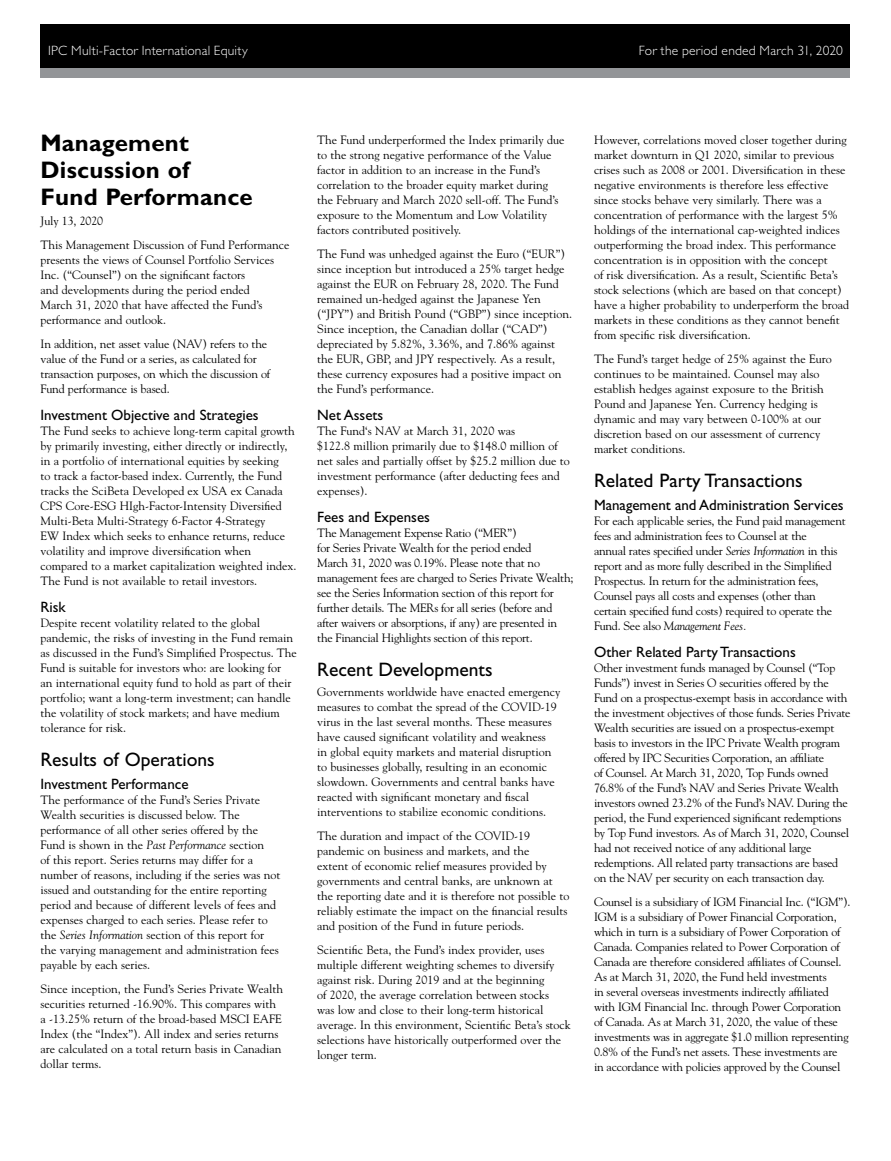
<style>
.page{position:relative;width:891px;height:1161px;background:#fff}
.page>*{position:absolute;margin:0;border:0;box-sizing:border-box;transform-origin:0 0}
.Head_with_date{font:700 24px/27px "Gill Sans Std";letter-spacing:.01em;color:#000}
.Subhead_Bold{font:19.5px "Gill Sans Std";color:#000}
._2nd_Subhead{font:15px "Gill Sans Std";color:#000}
.t1{font:300 13.5px "Gill Sans Std";letter-spacing:.015em;color:#fff}
.Body_Copy{font:12px/15px "Goudy Std";color:#000}
.Body_Copy-2{font:12px/15px "Goudy Std";letter-spacing:-.02em;color:#000}
.s1{font-style:italic}
</style>
<div class="page">
<div style="left:40px;top:24px;width:810px;height:52px;background:#000"></div>
<div style="left:40px;top:68px;width:810px;height:10px;background:#939598"></div>
<p class="t1" style="left:48px;top:43px;width:201px">IPC Multi-Factor International Equity</p>
<p class="t1" style="left:639px;top:43px;width:206px">For the period ended March 31, 2020</p>
<p class="Head_with_date" style="left:40px;top:130px;width:214px">Management<br>Discussion of<br>Fund Performance</p>
<p class="Body_Copy" style="left:40px;top:213px;width:64px">July 13, 2020</p>
<p class="Body_Copy" style="left:40px;top:237px;width:251px">This Management Discussion of Fund Performance presents the views of Counsel Portfolio Services Inc. (“Counsel”) on the significant factors<br>and developments during the period ended<br>March 31, 2020 that have affected the Fund’s performance and outlook.</p>
<p class="Body_Copy" style="left:40px;top:336px;width:231px">In addition, net asset value (NAV) refers to the value of the Fund or a series, as calculated for transaction purposes, on which the discussion of Fund performance is based.</p>
<p class="_2nd_Subhead" style="left:40px;top:406px;width:220px">Investment Objective and Strategies</p>
<p class="Body_Copy" style="left:40px;top:423px;width:258px">The Fund seeks to achieve long-term capital growth by primarily investing, either directly or indirectly, in a portfolio of international equities by seeking<br>to track a factor-based index. Currently, the Fund tracks the SciBeta Developed ex USA ex Canada CPS Core-ESG HIgh-Factor-Intensity Diversified Multi-Beta Multi-Strategy 6-Factor 4-Strategy<br>EW Index which seeks to enhance returns, reduce volatility and improve diversification when compared to a market capitalization weighted index.<br>The Fund is not available to retail investors.</p>
<p class="_2nd_Subhead" style="left:40px;top:598px;width:27px">Risk</p>
<p class="Body_Copy" style="left:40px;top:615px;width:258px">Despite recent volatility related to the global pandemic, the risks of investing in the Fund remain as discussed in the Fund’s Simplified Prospectus. The Fund is suitable for investors who: are looking for<br>an international equity fund to hold as part of their portfolio; want a long-term investment; can handle the volatility of stock markets; and have medium tolerance for risk.</p>
<p class="Subhead_Bold" style="left:40px;top:748px;width:176px">Results of Operations</p>
<p class="_2nd_Subhead" style="left:40px;top:775px;width:150px">Investment Performance</p>
<p class="Body_Copy" style="left:40px;top:792px;width:242px">The performance of the Fund’s Series Private Wealth securities is discussed below. The performance of all other series offered by the Fund is shown in the <span class="s1">Past Performance</span> section<br>of this report. Series returns may differ for a number of reasons, including if the series was not issued and outstanding for the entire reporting period and because of different levels of fees and expenses charged to each series. Please refer to the <span class="s1">Series Information</span> section of this report for the varying management and administration fees payable by each series.</p>
<p class="Body_Copy" style="left:40px;top:981px;width:244px">Since inception, the Fund’s Series Private Wealth securities returned -16.90%. This compares with a -13.25% return of the broad-based MSCI EAFE Index (the “Index”). All index and series returns are calculated on a total return basis in Canadian dollar terms.</p>
<p class="Body_Copy" style="left:317px;top:132px;width:249px">The Fund underperformed the Index primarily due to the strong negative performance of the Value factor in addition to an increase in the Fund’s correlation to the broader equity market during the February and March 2020 sell-off. The Fund’s exposure to the Momentum and Low Volatility factors contributed positively.</p>
<p class="Body_Copy" style="left:317px;top:246px;width:256px">The Fund was unhedged against the Euro (“EUR”) since inception but introduced a 25% target hedge against the EUR on February 28, 2020. The Fund remained un-hedged against the Japanese Yen (“JPY”) and British Pound (“GBP”) since inception.<br>Since inception, the Canadian dollar (“CAD”) depreciated by 5.82%, 3.36%, and 7.86% against the EUR, GBP, and JPY respectively. As a result, these currency exposures had a positive impact on the Fund’s performance.</p>
<p class="_2nd_Subhead" style="left:317px;top:406px;width:68px">Net Assets</p>
<p class="Body_Copy" style="left:317px;top:423px;width:254px">The Fund‘s NAV at March 31, 2020 was<br>$122.8 million primarily due to $148.0 million of net sales and partially offset by $25.2 million due to investment performance (after deducting fees and expenses).</p>
<p class="_2nd_Subhead" style="left:317px;top:508px;width:114px">Fees and Expenses</p>
<p class="Body_Copy-2" style="left:317px;top:525px;width:258px">The Management Expense Ratio (“MER”)<br>for Series Private Wealth for the period ended<br>March 31, 2020 was 0.19%. Please note that no management fees are charged to Series Private Wealth; see the Series Information section of this report for further details. The MERs for all series (before and after waivers or absorptions, if any) are presented in the Financial Highlights section of this report.</p>
<p class="Subhead_Bold" style="left:317px;top:659px;width:177px">Recent Developments</p>
<p class="Body_Copy" style="left:317px;top:684px;width:245px">Governments worldwide have enacted emergency measures to combat the spread of the COVID-19 virus in the last several months. These measures have caused significant volatility and weakness<br>in global equity markets and material disruption to businesses globally, resulting in an economic slowdown. Governments and central banks have reacted with significant monetary and fiscal interventions to stabilize economic conditions.</p>
<p class="Body_Copy" style="left:317px;top:828px;width:254px">The duration and impact of the COVID-19 pandemic on business and markets, and the<br>extent of economic relief measures provided by governments and central banks, are unknown at the reporting date and it is therefore not possible to reliably estimate the impact on the financial results and position of the Fund in future periods.</p>
<p class="Body_Copy" style="left:317px;top:942px;width:255px">Scientific Beta, the Fund’s index provider, uses multiple different weighting schemes to diversify against risk. During 2019 and at the beginning<br>of 2020, the average correlation between stocks<br>was low and close to their long-term historical average. In this environment, Scientific Beta’s stock selections have historically outperformed over the longer term.</p>
<p class="Body_Copy" style="left:594px;top:132px;width:257px">However, correlations moved closer together during market downturn in Q1 2020, similar to previous crises such as 2008 or 2001. Diversification in these negative environments is therefore less effective since stocks behave very similarly. There was a concentration of performance with the largest 5% holdings of the international cap-weighted indices outperforming the broad index. This performance concentration is in opposition with the concept<br>of risk diversification. As a result, Scientific Beta’s stock selections (which are based on that concept) have a higher probability to underperform the broad markets in these conditions as they cannot benefit from specific risk diversification.</p>
<p class="Body_Copy" style="left:594px;top:351px;width:239px">The Fund’s target hedge of 25% against the Euro continues to be maintained. Counsel may also establish hedges against exposure to the British Pound and Japanese Yen. Currency hedging is dynamic and may vary between 0-100% at our discretion based on our assessment of currency market conditions.</p>
<p class="Subhead_Bold" style="left:594px;top:470px;width:210px">Related Party Transactions</p>
<p class="_2nd_Subhead" style="left:594px;top:496px;width:251px">Management and Administration Services</p>
<p class="Body_Copy-2" style="left:594px;top:513px;width:253px">For each applicable series, the Fund paid management fees and administration fees to Counsel at the<br>annual rates specified under <span class="s1">Series Information</span> in this report and as more fully described in the Simplified Prospectus. In return for the administration fees, Counsel pays all costs and expenses (other than certain specified fund costs) required to operate the Fund. See also <span class="s1">Management Fees.</span></p>
<p class="_2nd_Subhead" style="left:594px;top:643px;width:203px">Other Related Party Transactions</p>
<p class="Body_Copy-2" style="left:594px;top:660px;width:258px">Other investment funds managed by Counsel (“Top Funds”) invest in Series O securities offered by the Fund on a prospectus-exempt basis in accordance with the investment objectives of those funds. Series Private Wealth securities are issued on a prospectus-exempt basis to investors in the IPC Private Wealth program offered by IPC Securities Corporation, an affiliate<br>of Counsel. At March 31, 2020, Top Funds owned 76.8% of the Fund’s NAV and Series Private Wealth investors owned 23.2% of the Fund’s NAV. During the period, the Fund experienced significant redemptions by Top Fund investors. As of March 31, 2020, Counsel had not received notice of any additional large redemptions. All related party transactions are based on the NAV per security on each transaction day.</p>
<p class="Body_Copy-2" style="left:594px;top:894px;width:258px">Counsel is a subsidiary of IGM Financial Inc. (“IGM”).<br>IGM is a subsidiary of Power Financial Corporation, which in turn is a subsidiary of Power Corporation of Canada. Companies related to Power Corporation of Canada are therefore considered affiliates of Counsel.<br>As at March 31, 2020, the Fund held investments<br>in several overseas investments indirectly affiliated with IGM Financial Inc. through Power Corporation of Canada. As at March 31, 2020, the value of these investments was in aggregate $1.0 million representing 0.8% of the Fund’s net assets. These investments are<br>in accordance with policies approved by the Counsel</p>
</div>
